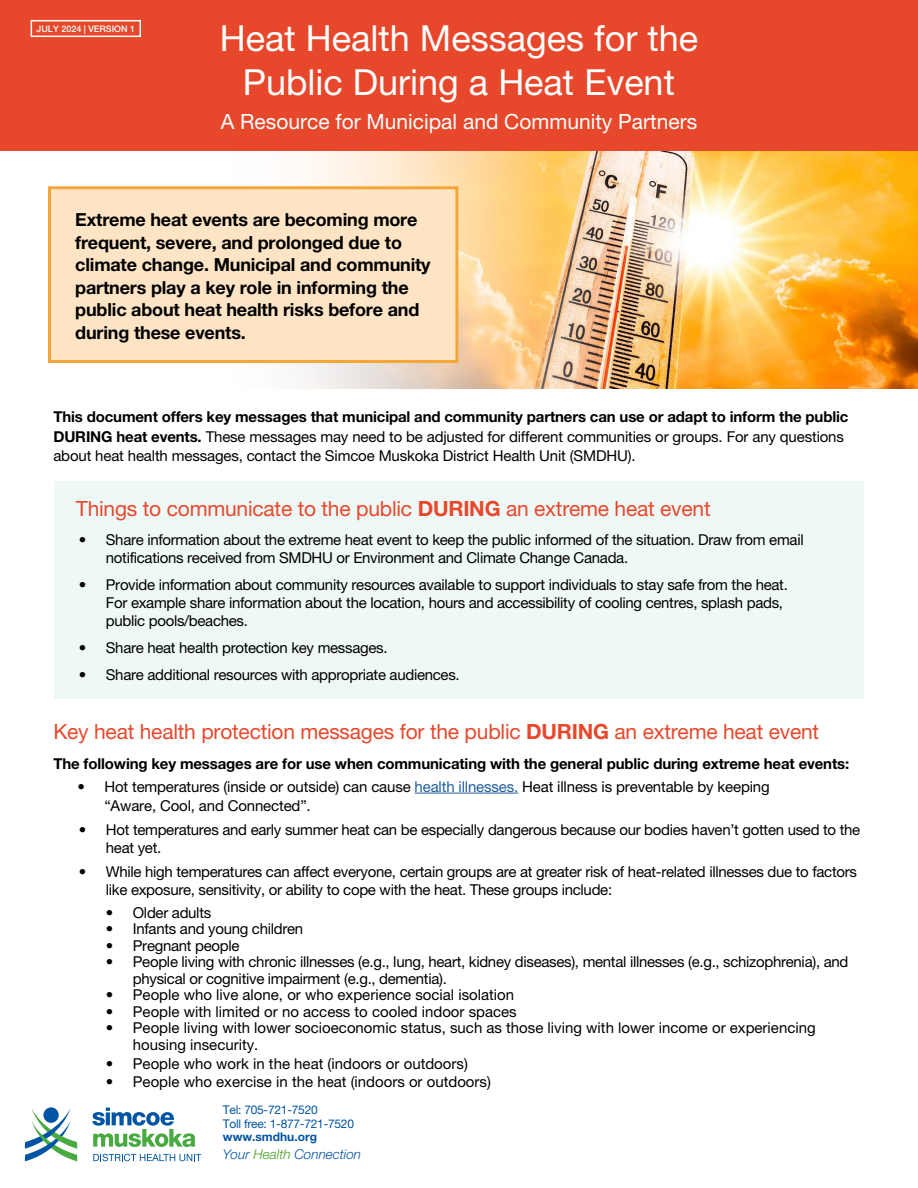
<style>
.page{position:relative;width:918px;height:1188px;background:#fff}
.page>*{position:absolute;margin:0;border:0;box-sizing:border-box;transform-origin:0 0}
.t1{font:36px/43.2px "Helvetica Neue";color:#fff;text-align:center}
.t2{font:21px "Helvetica Neue";letter-spacing:-.01em;color:#e7482b}
.t3{font:21px "Helvetica Neue";color:#fff}
.t4{font:700 18px/22.5px "Helvetica Neue";letter-spacing:-.01em;color:#000}
.t5{font:15px/18px "Helvetica Neue";letter-spacing:-.02em;color:#000}
.t6{font:15px/16.5px "Helvetica Neue";color:#000}
.t7{font:700 15px "Helvetica Neue";letter-spacing:-.01em;color:#000}
.t8{font:italic 300 13.5px "Helvetica Neue";color:#0054a4}
.t9{font:12px/13.5px "Helvetica Neue";letter-spacing:-.02em;color:#0054a4}
.t10{font:700 12px "Helvetica Neue";color:#0054a4}
.t11{font:500 9px "Helvetica Neue";color:#fff}
.s1{font-weight:700}
.s2{color:#215e9e}
.s3{color:#479d22}
</style>
<div class="page">
<img style="left:617px;top:151px;width:301px;height:237px">
<svg style="left:306px;top:151px;width:311px;height:238px;background:#f0cc9a"></svg>
<div style="left:48px;top:186px;width:410px;height:177px;background:#fce4c4;border:3px solid #f4a639"></div>
<div style="left:54px;top:481px;width:810px;height:218px;background:#eef8f6"></div>
<svg style="left:25px;top:1108px;width:52px;height:53px"></svg>
<svg style="left:92px;top:1108px;width:103px;height:39px"></svg>
<svg style="left:93px;top:1154px;width:108px;height:7px"></svg>
<div style="left:0;top:0;width:918px;height:151px;background:#e7482b"></div>
<hr style="left:415px;top:793px;width:103px;height:1px;background:#215e9e">
<div style="left:31px;top:20px;width:110px;height:17px;border:2px solid #fff"></div>
<p class="t11" style="left:37px;top:24px;width:100px">JULY 2024 | VERSION 1</p>
<h1 class="t1" style="left:220px;top:17px;width:480px">Heat Health Messages for the<br>Public During a Heat Event</h1>
<h2 class="t3" style="left:221px;top:109px;width:478px">A Resource for Municipal and Community Partners</h2>
<p class="t4" style="left:75px;top:208px;width:357px">Extreme heat events are becoming more frequent, severe, and prolonged due to climate change. Municipal and community partners play a key role in informing the public about heat health risks before and during these events.</p>
<p class="t5" style="left:53px;top:407px;width:797px;line-height:19.5px"><span class="s1">This document offers key messages that municipal and community partners can use or adapt to inform the public<br>DURING heat events.</span> These messages may need to be adjusted for different communities or groups. For any questions about heat health messages, contact the Simcoe Muskoka District Health Unit (SMDHU).</p>
<h2 class="t2" style="left:76px;top:496px;width:636px">Things to communicate to the public <span class="s1">DURING</span> an extreme heat event</h2>
<p class="t5" style="left:106px;top:530px;width:699px;text-indent:-27px">• Share information about the extreme heat event to keep the public informed of the situation. Draw from email notifications received from SMDHU or Environment and Climate Change Canada.</p>
<p class="t5" style="left:106px;top:575px;width:683px;text-indent:-27px">• Provide information about community resources available to support individuals to stay safe from the heat.<br>For example share information about the location, hours and accessibility of cooling centres, splash pads, public pools/beaches.</p>
<p class="t5" style="left:79px;top:638px;width:310px">• Share heat health protection key messages.</p>
<p class="t5" style="left:79px;top:665px;width:382px">• Share additional resources with appropriate audiences.</p>
<h2 class="t2" style="left:53px;top:719px;width:767px">Key heat health protection messages for the public <span class="s1">DURING</span> an extreme heat event</h2>
<p class="t7" style="left:53px;top:754px;width:797px">The following key messages are for use when communicating with the general public during extreme heat events:</p>
<p class="t5" style="left:104px;top:776px;width:667px;line-height:19.5px;text-indent:-27px">• Hot temperatures (inside or outside) can cause <span class="s2">health illnesses.</span> Heat illness is preventable by keeping “Aware, Cool, and Connected”.</p>
<p class="t5" style="left:106px;top:821px;width:756px;text-indent:-27px">• Hot temperatures and early summer heat can be especially dangerous because our bodies haven’t gotten used to the heat yet.</p>
<p class="t5" style="left:106px;top:863px;width:753px;text-indent:-27px">• While high temperatures can affect everyone, certain groups are at greater risk of heat-related illnesses due to factors like exposure, sensitivity, or ability to cope with the heat. These groups include:</p>
<p class="t5" style="left:106px;top:903px;width:107px">• Older adults</p>
<p class="t5" style="left:106px;top:920px;width:199px">• Infants and young children</p>
<p class="t5" style="left:106px;top:936px;width:135px">• Pregnant people</p>
<p class="t5" style="left:133px;top:953px;width:717px;line-height:16.5px;text-indent:-27px">• People living with chronic illnesses (e.g., lung, heart, kidney diseases), mental illnesses (e.g., schizophrenia), and physical or cognitive impairment (e.g., dementia).</p>
<p class="t6" style="left:106px;top:986px;width:410px">• People who live alone, or who experience social isolation</p>
<p class="t6" style="left:106px;top:1003px;width:412px">• People with limited or no access to cooled indoor spaces</p>
<p class="t6" style="left:133px;top:1019px;width:684px;text-indent:-27px">• People living with lower socioeconomic status, such as those living with lower income or experiencing housing insecurity.</p>
<p class="t6" style="left:106px;top:1055px;width:364px">• People who work in the heat (indoors or outdoors)</p>
<p class="t6" style="left:106px;top:1073px;width:387px">• People who exercise in the heat (indoors or outdoors)</p>
<p class="t9" style="left:223px;top:1103px;width:133px">Tel: 705-721-7520<br>Toll free: 1-877-721-7520</p>
<p class="t10" style="left:223px;top:1129px;width:96px">www.smdhu.org</p>
<p class="t8" style="left:223px;top:1146px;width:140px">Your <span class="s3">Health</span> Connection</p>
</div>
